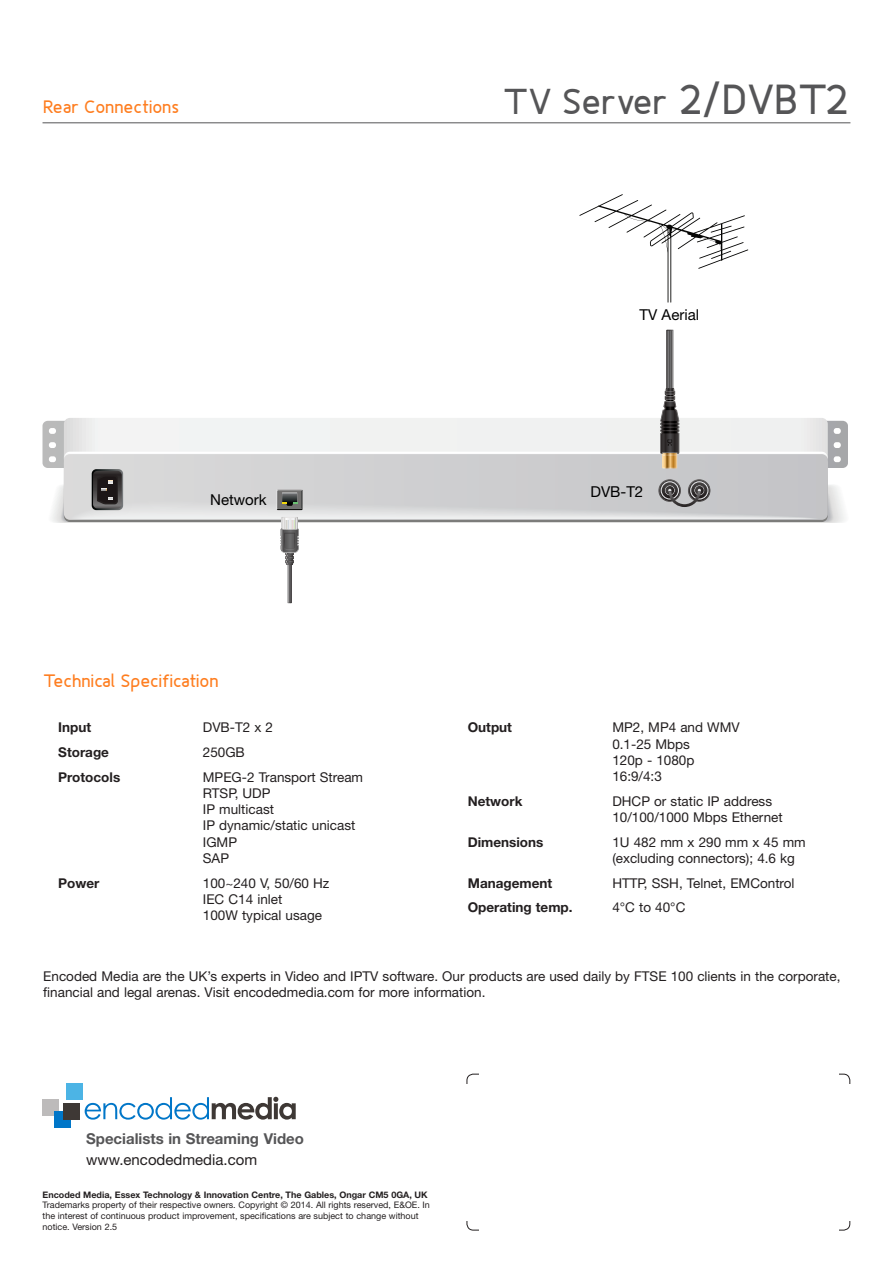
<style>
.page{position:relative;width:893px;height:1263px;background:#fff}
.page>*{position:absolute;margin:0;border:0;box-sizing:border-box;transform-origin:0 0}
.Model{font:700 36px "Fineness Pro";color:#555557}
.Subtitle{font:700 18px "Fineness Pro";letter-spacing:.01em;color:#fe7d1f}
.t1{font:700 15px "Helvetica Neue LT Std";color:#555557}
.t2{font:15px "Helvetica Neue LT Std";color:#000}
.t3{font:15px "Helvetica Neue LT Std";color:#231f20}
.Technical{font:13.5px/16.2px "Helvetica Neue LT Std";color:#231f20}
.t4{font:700 13.5px "Helvetica Neue LT Std";color:#231f20}
.t5{font:9px/10.8px "Helvetica Neue LT Std";color:#231f20}
.s1{font-size:42px}
.s2{font-weight:700}
</style>
<div class="page">
<svg style="left:85px;top:1097px;width:211px;height:22px"></svg>
<div style="left:42px;top:1099px;width:17px;height:16px;background:#bdbbbb"></div>
<div style="left:54px;top:1112px;width:16px;height:16px;background:#0076c8"></div>
<div style="left:63px;top:1103px;width:16px;height:16px;background:#3e3835"></div>
<div style="left:66px;top:1083px;width:16px;height:16px;background:#4cb4e5"></div>
<svg style="left:579px;top:194px;width:169px;height:109px"></svg>
<svg style="left:43px;top:330px;width:805px;height:273px"></svg>
<hr style="left:43px;top:122px;width:807px;height:1px;background:#555557">
<p class="Subtitle" style="left:44px;top:96px;width:137px">Rear Connections</p>
<p class="t2" style="left:210px;top:491px;width:58px">Network</p>
<p class="Subtitle" style="left:44px;top:670px;width:177px">Technical Specification</p>
<p class="t4" style="left:58px;top:719px;width:34px">Input</p>
<p class="Technical" style="left:203px;top:719px;width:72px">DVB-T2 x 2</p>
<p class="t4" style="left:58px;top:744px;width:52px">Storage</p>
<p class="Technical" style="left:203px;top:744px;width:44px">250GB</p>
<p class="t4" style="left:58px;top:769px;width:63px">Protocols</p>
<p class="Technical" style="left:203px;top:769px;width:162px">MPEG-2 Transport Stream<br>RTSP, UDP<br>IP multicast<br>IP dynamic/static unicast<br>IGMP<br>SAP</p>
<p class="t4" style="left:58px;top:874px;width:43px">Power</p>
<p class="Technical" style="left:203px;top:874px;width:128px">100~240 V, 50/60 Hz<br>IEC C14 inlet<br>100W typical usage</p>
<p class="Model" style="left:505px;top:80px;width:347px">TV Server <span class="s1">2/DVBT2</span></p>
<p class="t2" style="left:640px;top:306px;width:61px">TV Aerial</p>
<p class="t2" style="left:590px;top:482px;width:54px">DVB-T2</p>
<p class="t4" style="left:468px;top:719px;width:46px">Output</p>
<p class="Technical" style="left:612px;top:719px;width:129px">MP2, MP4 and WMV<br>0.1-25 Mbps<br>120p - 1080p<br>16:9/4:3</p>
<p class="t4" style="left:468px;top:792px;width:56px">Network</p>
<p class="Technical" style="left:612px;top:793px;width:172px">DHCP or static IP address<br>10/100/1000 Mbps Ethernet</p>
<p class="t4" style="left:468px;top:833px;width:77px">Dimensions</p>
<p class="Technical" style="left:612px;top:833px;width:195px">1U 482 mm x 290 mm x 45 mm (excluding connectors); 4.6 kg</p>
<p class="t4" style="left:468px;top:874px;width:86px">Management</p>
<p class="Technical" style="left:612px;top:874px;width:184px">HTTP, SSH, Telnet, EMControl</p>
<p class="t4" style="left:468px;top:899px;width:106px">Operating temp.</p>
<p class="Technical" style="left:612px;top:899px;width:75px">4°C to 40°C</p>
<p class="Technical" style="left:43px;top:967px;width:799px">Encoded Media are the UK’s experts in Video and IPTV software. Our products are used daily by FTSE 100 clients in the corporate, financial and legal arenas. Visit encodedmedia.com for more information.</p>
<p class="t1" style="left:86px;top:1130px;width:219px">Specialists in Streaming Video</p>
<p class="t3" style="left:86px;top:1150px;width:173px">www.encodedmedia.com</p>
<p class="t5" style="left:43px;top:1189px;width:389px"><span class="s2">Encoded Media, Essex Technology &amp; Innovation Centre, The Gables, Ongar CM5 0GA, UK </span>Trademarks property of their respective owners. Copyright © 2014. All rights reserved, E&amp;OE. In the interest of continuous product improvement, specifications are subject to change without notice. Version 2.5</p>
</div>
